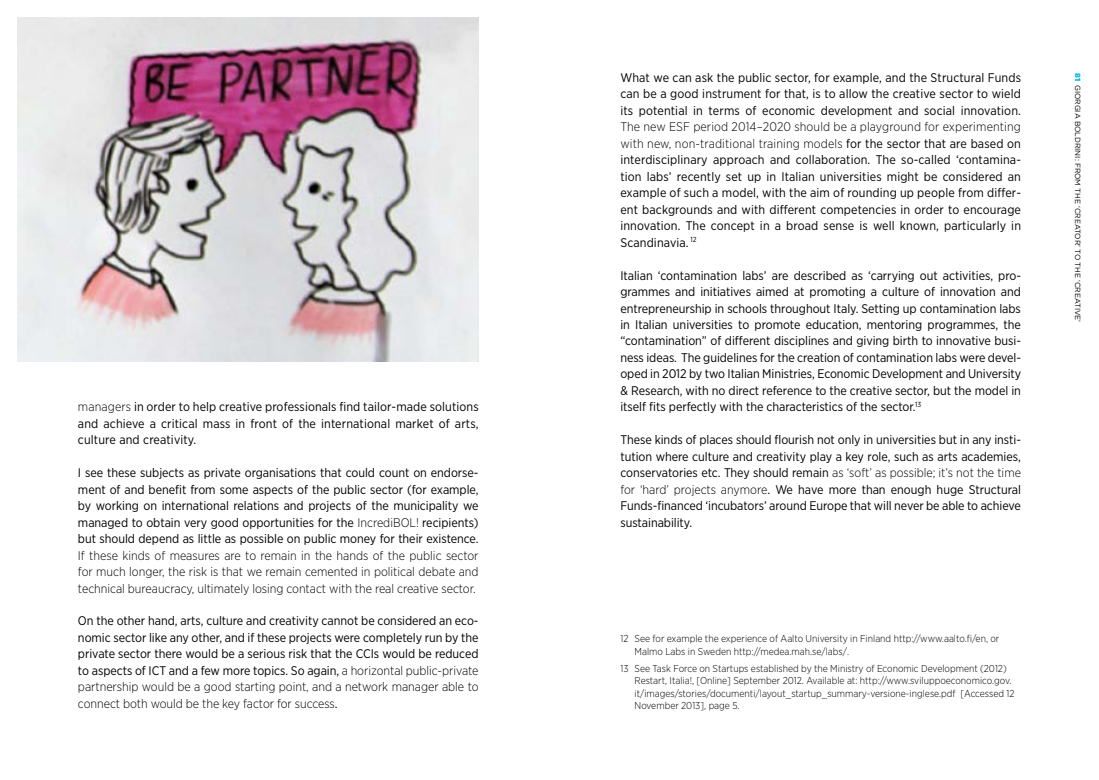
<style>
.page{position:relative;width:1099px;height:780px;background:#fff}
.page>*{position:absolute;margin:0;border:0;box-sizing:border-box;transform-origin:0 0}
.t1{font:12.5px/16.5px "Gotham Narrow";letter-spacing:.005em;color:#000;text-align:justify}
.t2{font:300 12.5px/16.5px "Gotham Narrow";letter-spacing:-.005em;color:#000;text-align:justify}
.t3{font:300 10px/12.5px "Gotham Narrow";color:#000}
.t4{font:7.5px "Gotham";letter-spacing:-.005em;color:#000}
.t5{font:900 7.5px "Gotham";color:#14bae9}
.s1{font-weight:300}
</style>
<div class="page">
<img style="left:18px;top:18px;width:460px;height:344px">
<p class="t1" style="left:78px;top:398px;width:402px"><span class="s1">managers</span> in order to help creative professionals find tailor-made solutions and achieve a critical mass in front of the international market of arts, culture and creativity.</p>
<p class="t1" style="left:78px;top:464px;width:402px">I see these subjects as private organisations that could count on endorse&shy;ment of and benefit from some aspects of the public sector (for example, by working on international relations and projects of the municipality we managed to obtain very good opportunities for the <span class="s1">IncrediBOL!</span> recipients) but should depend as little as possible on public money for their existence.</p>
<p class="t2" style="left:78px;top:546px;width:402px">If these kinds of measures are to remain in the hands of the public sector for much longer, the risk is that we remain cemented in political debate and technical bureaucracy, ultimately losing contact with the real creative sector.</p>
<p class="t1" style="left:78px;top:612px;width:402px">On the other hand, arts, culture and creativity cannot be considered an eco&shy;nomic sector like any other, and if these projects were completely run by the private sector there would be a serious risk that the CCIs would be reduced to aspects of ICT and a few more topics. So again, <span class="s1">a horizontal public-private partnership would be a good starting point, and a network manager able to connect both would be the key factor for success</span>.</p>
<p class="t1" style="left:620px;top:69px;width:402px">What we can ask the public sector, for example, and the Structural Funds</p>
<p class="t1" style="left:620px;top:85px;width:402px">can be a good instrument for that, is to allow the creative sector to wield its potential in terms of economic development and social innovation.</p>
<p class="t1" style="left:620px;top:118px;width:402px"><span class="s1">The new ESF period 2014–2020 should be a playground for experimenting with new, non-traditional training models</span> for the sector that are based on interdisciplinary approach and collaboration. The so-called ‘contamina&shy;tion labs’ recently set up in Italian universities might be considered an example of such a model, with the aim of rounding up people from differ&shy;ent backgrounds and with different competencies in order to encourage innovation. The concept in a broad sense is well known, particularly in Scandinavia. <sup>12</sup></p>
<p class="t1" style="left:620px;top:267px;width:402px">Italian ‘contamination labs’ are described as ‘carrying out activities, pro&shy;grammes and initiatives aimed at promoting a culture of innovation and entrepreneurship in schools throughout Italy. Setting up contamination labs in Italian universities to promote education, mentoring programmes, the “contamination” of different disciplines and giving birth to innovative busi&shy;ness ideas. The guidelines for the creation of contamination labs were devel&shy;oped in 2012 by two Italian Ministries, Economic Development and University &amp; Research, with no direct reference to the creative sector, but the model in itself fits perfectly with the characteristics of the sector.<sup>13</sup></p>
<p class="t1" style="left:620px;top:431px;width:402px">These kinds of places should flourish not only in universities but in any insti&shy;tution where culture and creativity play a key role, such as arts academies, conservatories etc. They should remain <span class="s1">as ‘soft’ as possible; it’s not the time for ‘hard’ projects anymore</span>. We have more than enough huge Structural Funds-financed ‘incubators’ around Europe that will never be able to achieve sustainability.</p>
<p class="t3" style="left:634px;top:632px;width:366px;text-indent:-14px">12 See for example the experience of Aalto University in Finland http://www.aalto.fi/en, or<br>Malmo Labs in Sweden http://medea.mah.se/labs/.</p>
<p class="t3" style="left:634px;top:661px;width:381px;text-indent:-14px">13 See Task Force on Startups established by the Ministry of Economic Development (2012)<br>Restart, Italia!, [Online] September 2012. Available at: http://www.sviluppoeconomico.gov. it/images/stories/documenti/layout_startup_summary-versione-inglese.pdf [Accessed 12<br>November 2013], page 5.</p>
<p class="t5" style="left:1083px;top:73px;width:9px;rotate:90deg">81</p>
<p class="t4" style="left:1082px;top:85px;width:239px;rotate:90deg">GIORGIA BOLDRINI: FROM THE ‘CREATOR’ TO THE ‘CREATIVE’</p>
</div>
